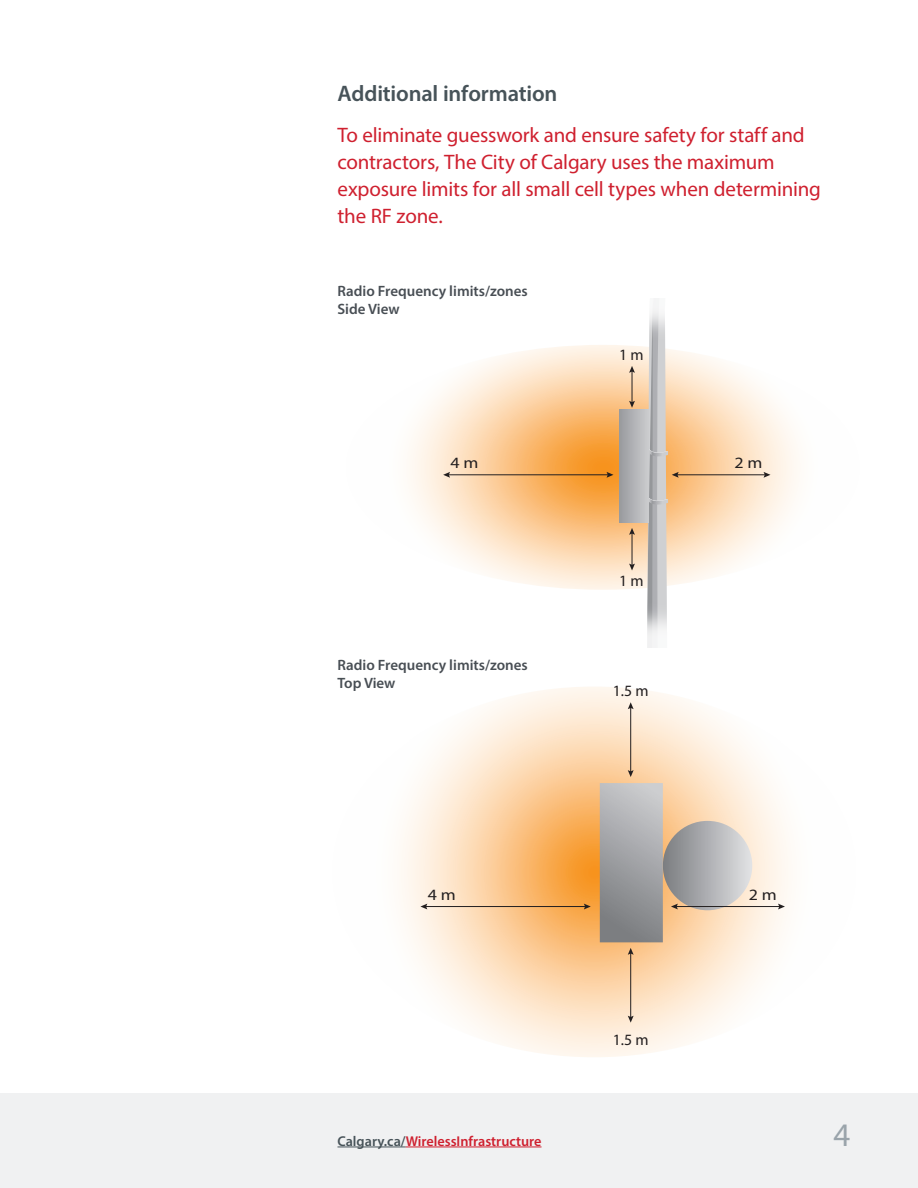
<style>
.page{position:relative;width:918px;height:1188px;background:#fff}
.page>*{position:absolute;margin:0;border:0;box-sizing:border-box;transform-origin:0 0}
.t1{font:33px "Myriad Pro";color:#9aa4ab}
.t2{font:600 22.5px "Myriad Pro";letter-spacing:-.01em;color:#475359}
.t3{font:21px/27px "Myriad Pro";letter-spacing:-.01em;color:#cf202f}
.t4{font:15.75px "Myriad Pro";color:#231f20}
.t5{font:15.75px "Myriad Pro";color:#231f20;scale:1.14 1}
.t6{font:600 15px/18px "Myriad Pro";color:#484e54}
.t7{font:600 14.25px "Myriad Pro";color:#cf202f}
.s1{color:#475359}
</style>
<div class="page">
<div style="left:0;top:1094px;width:918px;height:94px;background:#f0f1f2"></div>
<svg style="left:409px;top:345px;width:220px;height:245px"></svg>
<svg style="left:400px;top:687px;width:389px;height:370px"></svg>
<svg style="left:629px;top:298px;width:169px;height:291px"></svg>
<svg style="left:619px;top:410px;width:25px;height:112px;background:#adaeb1"></svg>
<div style="left:663px;top:821px;width:89px;height:89px;background:linear-gradient(to right,#7b7d80,#e1e2e4);border-radius:45px"></div>
<svg style="left:600px;top:783px;width:63px;height:159px;background:#a0a2a5"></svg>
<hr style="left:632px;top:371px;width:1px;height:32px;background:#231f20">
<svg style="left:629px;top:366px;width:6px;height:7px"></svg>
<svg style="left:629px;top:401px;width:6px;height:7px"></svg>
<hr style="left:632px;top:533px;width:1px;height:33px;background:#231f20">
<svg style="left:629px;top:528px;width:6px;height:7px"></svg>
<svg style="left:629px;top:564px;width:6px;height:7px"></svg>
<hr style="left:630px;top:707px;width:1px;height:65px;background:#231f20">
<svg style="left:628px;top:702px;width:6px;height:7px"></svg>
<svg style="left:628px;top:770px;width:6px;height:7px"></svg>
<hr style="left:630px;top:953px;width:1px;height:65px;background:#231f20">
<svg style="left:628px;top:948px;width:6px;height:7px"></svg>
<svg style="left:628px;top:1016px;width:6px;height:7px"></svg>
<hr style="left:448px;top:474px;width:161px;height:1px;background:#231f20">
<svg style="left:443px;top:472px;width:7px;height:6px"></svg>
<svg style="left:607px;top:472px;width:6px;height:6px"></svg>
<hr style="left:676px;top:474px;width:90px;height:1px;background:#231f20">
<svg style="left:644px;top:299px;width:35px;height:348px"></svg>
<svg style="left:764px;top:472px;width:6px;height:6px"></svg>
<hr style="left:425px;top:906px;width:161px;height:1px;background:#231f20">
<svg style="left:420px;top:904px;width:7px;height:5px"></svg>
<svg style="left:584px;top:904px;width:7px;height:5px"></svg>
<hr style="left:676px;top:906px;width:104px;height:1px;background:#231f20">
<svg style="left:671px;top:904px;width:7px;height:5px"></svg>
<svg style="left:778px;top:904px;width:7px;height:5px"></svg>
<hr style="left:338px;top:1147px;width:68px;height:1px;background:#475359">
<hr style="left:406px;top:1147px;width:136px;height:1px;background:#cf202f">
<p class="t2" style="left:338px;top:79px;width:221px">Additional information</p>
<p class="t3" style="left:338px;top:121px;width:485px">To eliminate guesswork and ensure safety for staff and contractors, The City of Calgary uses the maximum exposure limits for all small cell types when determining the RF zone.</p>
<p class="t6" style="left:338px;top:282px;width:192px">Radio Frequency limits/zones<br>Side View</p>
<p class="t4" style="left:619px;top:345px;width:26px">1 m</p>
<p class="t5" style="left:451px;top:453px;width:26px">4 m</p>
<p class="t5" style="left:734px;top:453px;width:26px">2 m</p>
<p class="t6" style="left:338px;top:656px;width:192px">Radio Frequency limits/zones<br>Top View</p>
<p class="t4" style="left:619px;top:571px;width:26px">1 m</p>
<p class="t4" style="left:613px;top:681px;width:37px">1.5 m</p>
<p class="t5" style="left:428px;top:885px;width:26px">4 m</p>
<p class="t5" style="left:749px;top:885px;width:26px">2 m</p>
<p class="t7" style="left:338px;top:1132px;width:206px"><span class="s1">Calgary.ca/</span>WirelessInfrastructure</p>
<p class="t4" style="left:613px;top:1030px;width:37px">1.5 m</p>
<h1 class="t1" style="left:834px;top:1114px;width:18px">4</h1>
</div>
